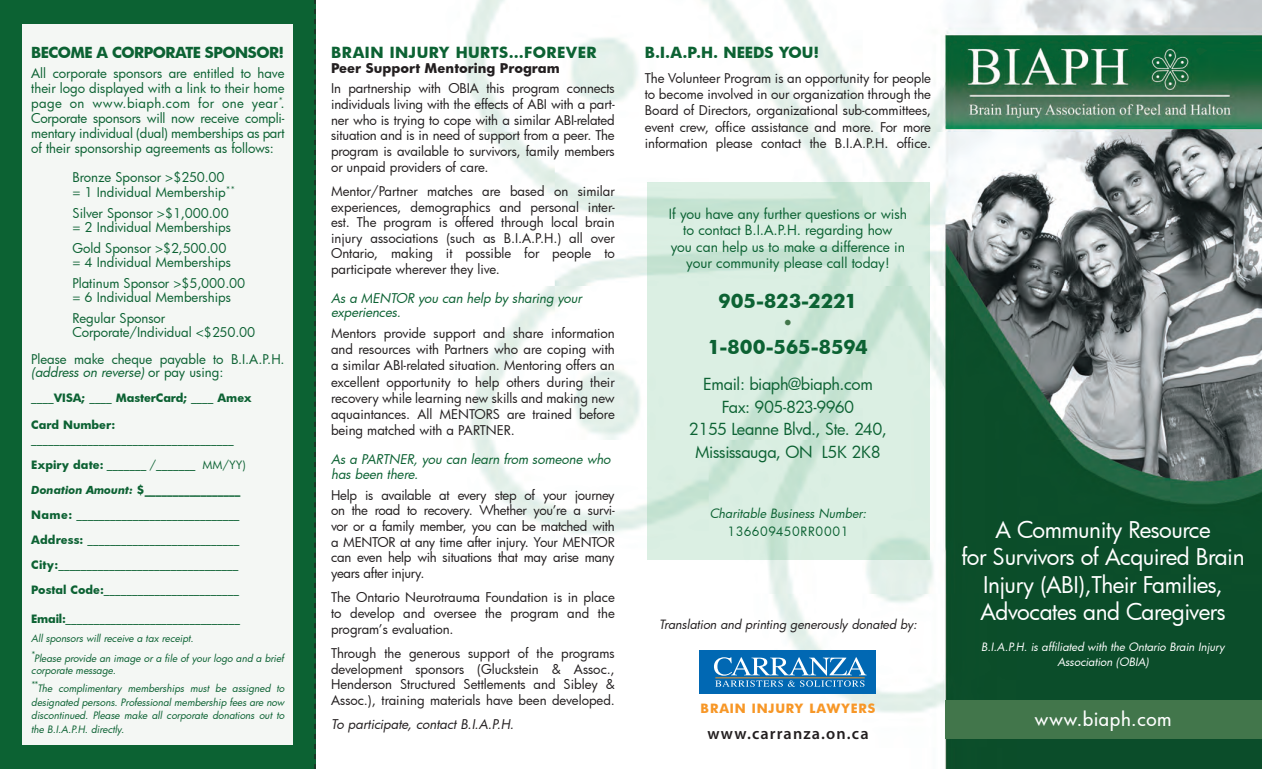
<style>
.page{position:relative;width:1262px;height:769px;background:#fff}
.page>*{position:absolute;margin:0;border:0;box-sizing:border-box;transform-origin:0 0}
.t1{font:22.5px/27.5px "Futura";letter-spacing:-.02em;color:#fff;text-align:center}
.t2{font:700 18.75px "Futura";letter-spacing:-.025em;color:#0c6233}
.t3{font:500 18.75px "Futura";letter-spacing:.035em;color:#fff}
.t4{font:700 18.75px "Futura";color:#42764b}
.t5{font:16.25px/22.5px "Futura";letter-spacing:-.025em;color:#0c6233;text-align:center}
.t6{font:600 16.25px "Myriad Pro";letter-spacing:.07em;color:#231f20}
.t7{font:700 15px "Futura";letter-spacing:.03em;color:#0c6233}
.t8{font:700 14.88px "Futura";letter-spacing:-.035em;color:#0c6233}
.t9{font:13.75px/16.2px "Futura";color:#0c6233;text-align:center}
.t10{font:13.12px/15.6px "Futura";letter-spacing:-.005em;color:#231f20;text-align:justify}
.t11{font:13.12px/15px "Futura";color:#0c6233}
.t12{font:italic 13.12px/13.8px "Futura";letter-spacing:-.005em;color:#0c6233}
.t13{font:italic 13.12px "Futura";color:#231f20}
.t14{font:700 13.12px "Futura";color:#231f20}
.t15{font:italic 12.5px "Futura";color:#231f20}
.t16{font:italic 12.5px "Futura";color:#0c6233}
.t17{font:700 12.5px "Futura";letter-spacing:.075em;color:#f79727}
.t18{font:12.5px "Futura";letter-spacing:.05em;color:#0c6233}
.t19{font:11.25px "Futura";color:#0c6233}
.t20{font:700 11.25px "Futura";color:#0c6233}
.t21{font:italic 11.25px/14.4px "Futura";color:#fff;text-align:center}
.t22{font:italic 10px/13.8px "Futura";color:#0c6233}
.t23{font:8px "Futura";color:#0c6233}
.s1{font-size:13.75px}
.s2{font-style:italic}
.s3{font-weight:400}
.s4{font-weight:700}
.s5{font-family:"Futura BT";font-style:italic}
</style>
<div class="page">
<img style="left:465px;top:0;width:797px;height:769px">
<div style="left:699px;top:650px;width:177px;height:43px;background:#0168b3"></div>
<svg style="left:714px;top:657px;width:153px;height:29px"></svg>
<hr style="left:715px;top:677px;width:150px;height:1px;background:#f79727">
<div style="left:946px;top:700px;width:316px;height:38px;background:#42764b"></div>
<div style="left:0;top:0;width:315px;height:769px;background:#0c6233"></div>
<div style="left:23px;top:24px;width:270px;height:720px;background:#f4f7f4"></div>
<svg style="left:314px;top:0;width:2px;height:769px"></svg>
<svg style="left:646px;top:182px;width:283px;height:378px;background:#d5ebde"></svg>
<p class="t8" style="left:31px;top:42px;width:102px">Become a corporat</p>
<p class="t8" style="left:193px;top:42px;width:33px">e spon</p>
<p class="t8" style="left:248px;top:42px;width:38px">sor!</p>
<p class="t11" style="left:31px;top:65px;width:255px;text-align:justify">All corporate sponsors are entitled to have their logo displayed with a link to their home page on www.biaph.com for one year<sup>*</sup><span class="s1">.<br></span>Corporate sponsors will now receive compli&shy;mentary individual (dual) memberships as part of their sponsorship agreements as follows:</p>
<p class="t11" style="left:73px;top:169px;width:164px">Bronze Sponsor &gt;$250.00 = 1 Individual Membership<sup>**</sup></p>
<p class="t11" style="left:73px;top:206px;width:160px;line-height:13.8px">Silver Sponsor &gt;$1,000.00 = 2 Individual Memberships</p>
<p class="t11" style="left:73px;top:241px;width:160px;line-height:13.8px">Gold Sponsor &gt;$2,500.00 = 4 Individual Memberships</p>
<p class="t11" style="left:73px;top:276px;width:174px;line-height:13.8px">Platinum Sponsor &gt;$5,000.00 = 6 Individual Memberships</p>
<p class="t11" style="left:73px;top:311px;width:184px;line-height:13.8px">Regular Sponsor<br>Corporate/Individual &lt;$250.00</p>
<p class="t11" style="left:31px;top:353px;width:255px;line-height:12.5px">Please make cheque payable to B.I.A.P.H. <span class="s2">(address on reverse)</span> or pay using:</p>
<p class="t20" style="left:31px;top:389px;width:222px"><span class="s3">____</span>VISA; <span class="s3">____</span> MasterCard; <span class="s3">____</span> Amex</p>
<p class="t20" style="left:31px;top:417px;width:86px">Card Number:</p>
<p class="t19" style="left:31px;top:432px;width:204px">____________________________________</p>
<p class="t19" style="left:31px;top:457px;width:216px"><span class="s4">Expiry date:</span> _______ /_______ MM/YY)</p>
<p class="t20" style="left:31px;top:482px;width:211px"><span class="s5">Donation Amount:</span> $_________________</p>
<p class="t19" style="left:31px;top:507px;width:210px"><span class="s4">Name:</span> _____________________________</p>
<p class="t19" style="left:31px;top:532px;width:210px"><span class="s4">Address:</span> ___________________________</p>
<p class="t19" style="left:31px;top:557px;width:209px"><span class="s4">City:</span>________________________________</p>
<p class="t19" style="left:31px;top:582px;width:209px"><span class="s4">Postal Code:</span>________________________</p>
<p class="t19" style="left:31px;top:611px;width:210px"><span class="s4">Email:</span>_______________________________</p>
<p class="t22" style="left:31px;top:631px;width:164px">All sponsors will receive a tax receipt.</p>
<p class="t23" style="left:31px;top:649px;width:6px">*</p>
<p class="t22" style="left:31px;top:651px;width:254px;line-height:12.5px;text-indent:3px">Please provide an image or a file of your logo and a brief corporate message.</p>
<p class="t23" style="left:31px;top:679px;width:9px">**</p>
<p class="t22" style="left:31px;top:681px;width:255px;text-align:justify;text-indent:6px">The complimentary memberships must be assigned to designated persons. Professional membership fees are now discontinued. Please make all corporate donations out to the B.I.A.P.H. directly.</p>
<p class="t7" style="left:331px;top:42px;width:267px">BRAIN INJU RY HURTS…FOREVER</p>
<p class="t14" style="left:331px;top:59px;width:230px">Peer Support Mentoring Program</p>
<p class="t10" style="left:331px;top:80px;width:285px">In partnership with OBIA this program connects individuals living with the effects of ABI with a part&shy;ner who is trying to cope with a similar ABI-related situation and is in need of support from a peer. The program is available to survivors, family members or unpaid providers of care.</p>
<p class="t10" style="left:331px;top:183px;width:285px">Mentor/Partner matches are based on similar experiences, demographics and personal inter&shy;est. The program is offered through local brain injury associations (such as B.I.A.P.H.) all over Ontario, making it possible for people to participate wherever they live.</p>
<p class="t12" style="left:331px;top:291px;width:252px">As a MENTOR you can help by sharing your experiences.</p>
<p class="t10" style="left:331px;top:324px;width:285px;line-height:16.2px">Mentors provide support and share information and resources with Partners who are coping with a similar ABI-related situation. Mentoring offers an excellent opportunity to help others during their recovery while learning new skills and making new aquaintances. All MENTORS are trained before being matched with a PARTNER.</p>
<p class="t12" style="left:331px;top:451px;width:281px;line-height:15px">As a PARTNER, you can learn from someone who has been there.</p>
<p class="t10" style="left:331px;top:487px;width:285px">Help is available at every step of your journey on the road to recovery. Whether you’re a survi&shy;vor or a family member, you can be matched with a MENTOR at any time after injury. Your MENTOR can even help wih situations that may arise many years after injury.</p>
<p class="t10" style="left:331px;top:589px;width:285px">The Ontario Neurotrauma Foundation is in place to develop and oversee the program and the program’s evaluation.</p>
<p class="t10" style="left:331px;top:645px;width:285px">Through the generous support of the programs development sponsors (Gluckstein &amp; Assoc., Henderson Structured Settlements and Sibley &amp; Assoc.), training materials have been developed.</p>
<p class="t13" style="left:331px;top:715px;width:184px">To participate, contact B.I.A.P.H.</p>
<p class="t7" style="left:645px;top:42px;width:176px">B.I.A.P.H. Needs You!</p>
<p class="t10" style="left:645px;top:70px;width:288px;line-height:16.2px">The Volunteer Program is an opportunity for people to become involved in our organization through the Board of Directors, organizational sub-committees, event crew, office assistance and more. For more information please contact the B.I.A.P.H. office.</p>
<p class="t9" style="left:669px;top:206px;width:240px">If you have any further questions or wish to contact B.I.A.P.H. regarding how<br>you can help us to make a difference in your community please call today!</p>
<h2 class="t2" style="left:718px;top:288px;width:141px">905-823-2221</h2>
<h2 class="t4" style="left:781px;top:310px;width:14px">•</h2>
<h2 class="t2" style="left:708px;top:334px;width:162px">1-800-565-8594</h2>
<p class="t5" style="left:689px;top:373px;width:200px">Email: biaph@biaph.com<br>Fax: 905-823-9960<br>2155 Leanne Blvd., Ste. 240,<br>Mississauga, ON L5K 2K8</p>
<p class="t16" style="left:710px;top:505px;width:158px">Charitable Business Number:</p>
<p class="t18" style="left:727px;top:522px;width:123px">136609450RR0001</p>
<h1 class="t1" style="left:961px;top:515px;width:284px">A Community Resource<br>for Survivors of Acquired Brain<br>Injury (ABI),Their Families,<br>Advocates and Caregivers</h1>
<p class="t15" style="left:659px;top:615px;width:259px">Translation and printing generously donated by:</p>
<p class="t17" style="left:701px;top:699px;width:176px">BRAIN Injury Lawyers</p>
<p class="t6" style="left:707px;top:724px;width:163px">www.carranza.on.ca</p>
<p class="t21" style="left:981px;top:640px;width:245px">B.I.A.P.H. is affiliated with the Ontario Brain Injury<br>Association (OBIA)</p>
<h2 class="t3" style="left:1035px;top:706px;width:138px">www.biaph.com</h2>
</div>
